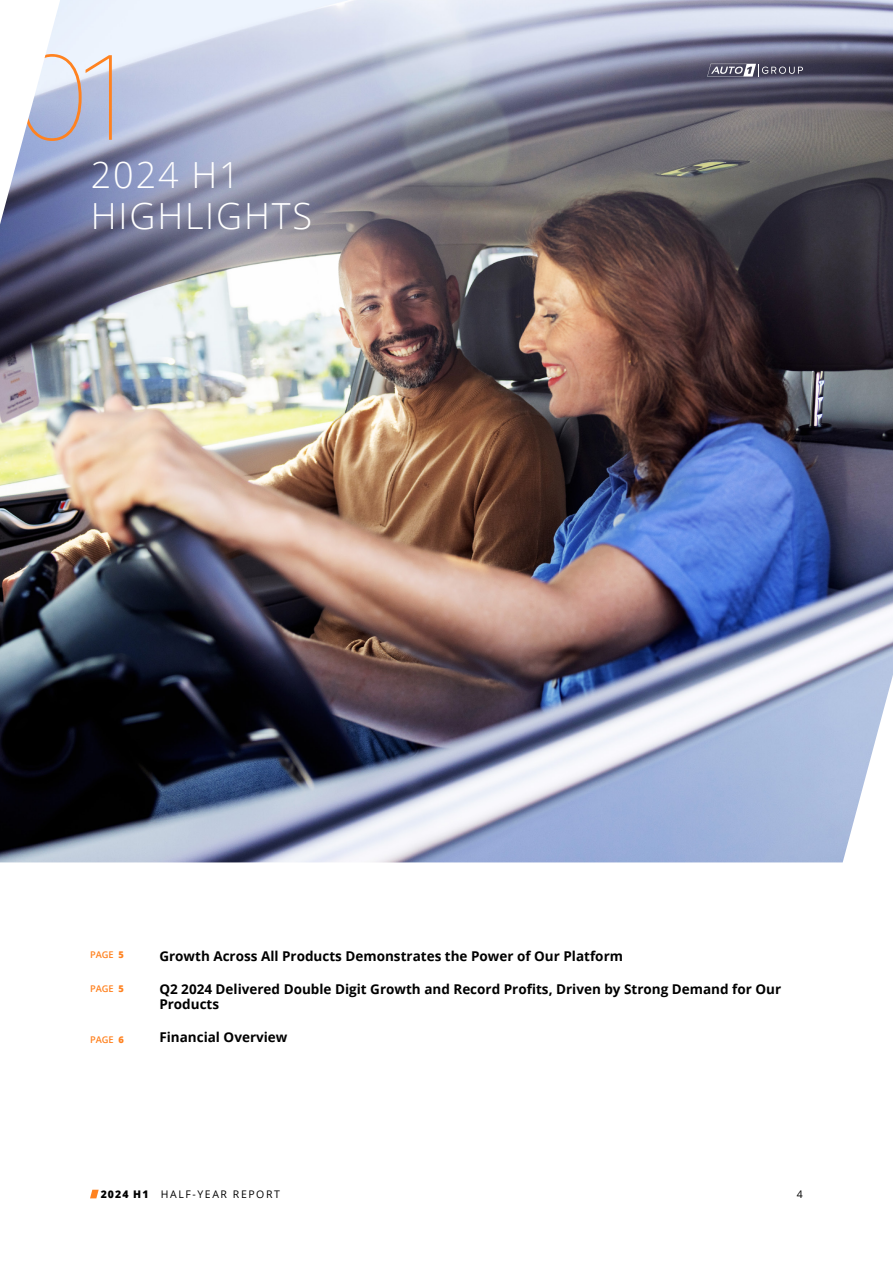
<style>
.page{position:relative;width:893px;height:1263px;background:#fff}
.page>*{position:absolute;margin:0;border:0;box-sizing:border-box;transform-origin:0 0}
.t1{font:200 120px "SF Pro Display";color:#ff8220}
.t2{font:300 36px/40.5px "Open Sans";letter-spacing:.05em;color:#fff}
.t3{font:700 13.5px/15px "Open Sans";color:#000}
.t4{font:10.5px "Open Sans";letter-spacing:.15em;color:#000}
.t5{font:600 9.3px "Open Sans";color:#ff8220}
.s1{font-weight:800}
</style>
<div class="page">
<svg style="left:90px;top:1190px;width:9px;height:8px"></svg>
<img style="left:0;top:0;width:893px;height:862px">
<svg style="left:0;top:0;width:60px;height:224px"></svg>
<svg style="left:707px;top:64px;width:96px;height:13px"></svg>
<h1 class="t1" style="left:17px;top:28px;width:110px">01</h1>
<h2 class="t2" style="left:91px;top:154px;width:223px">2024 H1<br>HIGHLIGHTS</h2>
<p class="t5" style="left:90px;top:948px;width:35px">PAGE <span class="s1">5</span></p>
<p class="t5" style="left:90px;top:982px;width:35px">PAGE <span class="s1">5</span></p>
<p class="t5" style="left:90px;top:1033px;width:35px">PAGE <span class="s1">6</span></p>
<p class="t3" style="left:159px;top:949px;width:465px">Growth Across All Products Demonstrates the Power of Our Platform</p>
<p class="t3" style="left:159px;top:982px;width:623px">Q2 2024 Delivered Double Digit Growth and Record Profits, Driven by Strong Demand for Our<br>Products</p>
<p class="t3" style="left:159px;top:1030px;width:130px">Financial Overview</p>
<p class="t4" style="left:101px;top:1187px;width:181px"><span class="s1">2024 H1</span> HALF-YEAR REPORT</p>
<p class="t4" style="left:797px;top:1187px;width:8px">4</p>
</div>
